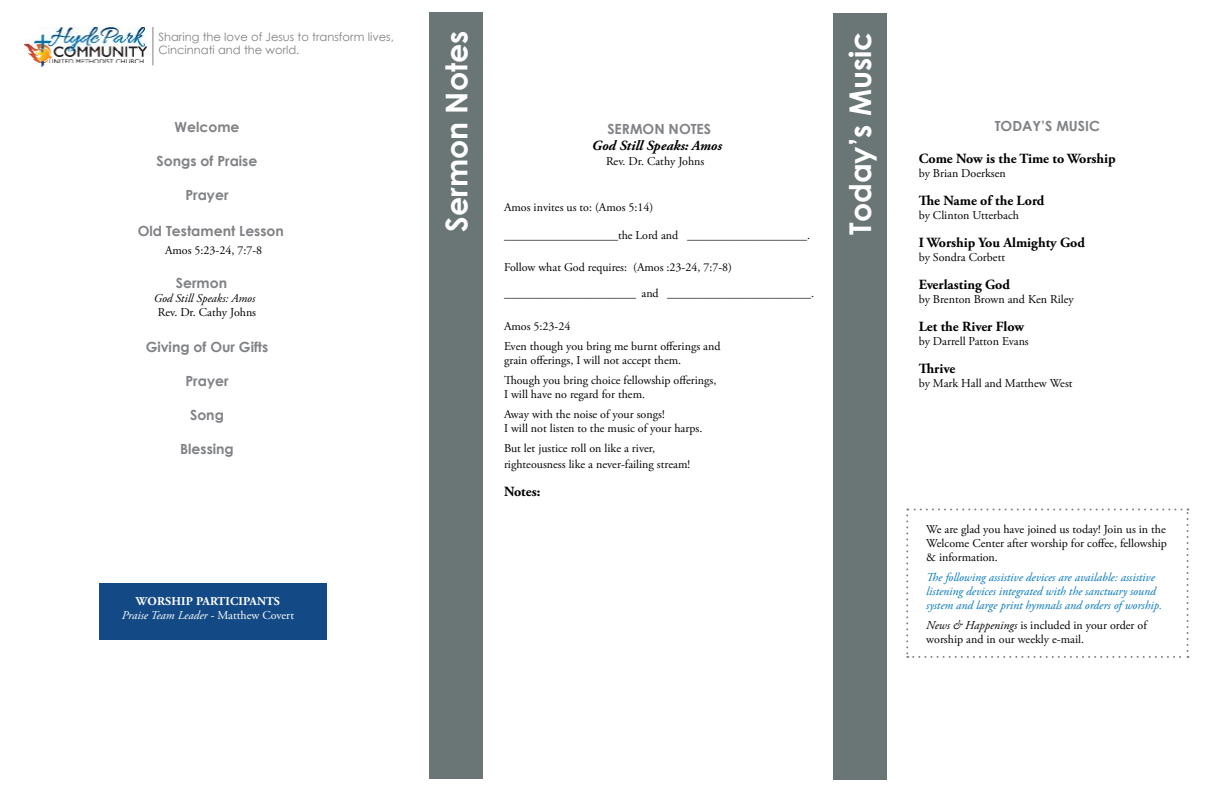
<style>
.page{position:relative;width:1224px;height:792px;background:#fff}
.page>*{position:absolute;margin:0;border:0;box-sizing:border-box;transform-origin:0 0}
.t1{font:700 30px "Century Gothic";color:#fff}
.t2{font:700 14px "Century Gothic";color:#808285}
.t3{font:700 14px "Adobe Garamond Pro";color:#000}
.t4{font:italic 700 14px "Adobe Garamond Pro";color:#000}
.t5{font:12px/20px "Adobe Garamond Pro";color:#000}
.t6{font:italic 12px/14px "Adobe Garamond Pro";color:#0076bd}
.t7{font:700 12px/14px "Adobe Garamond Pro";letter-spacing:.015em;color:#fff;text-align:center}
.t8{font:italic 12px "Adobe Garamond Pro";color:#000}
.t9{font:11.5px/13.8px "Century Gothic";color:#808285}
.s1{font-weight:400;font-style:italic}
.s2{font-weight:400}
.s3{font-style:italic}
</style>
<div class="page">
<img style="left:24px;top:27px;width:123px;height:39px">
<hr style="left:152px;top:27px;width:1px;height:38px;background:#808285">
<div style="left:833px;top:13px;width:54px;height:767px;background:#6a7675"></div>
<div style="left:429px;top:12px;width:54px;height:767px;background:#6a7675"></div>
<div style="left:99px;top:583px;width:228px;height:57px;background:#134a86"></div>
<svg style="left:906px;top:508px;width:283px;height:150px"></svg>
<p class="t9" style="left:158px;top:29px;width:237px">Sharing the love of Jesus to transform lives,<br>Cincinnati and the world.</p>
<h1 class="t1" style="left:842px;top:235px;width:205px;rotate:-90deg">Today’s Music</h1>
<h1 class="t1" style="left:438px;top:232px;width:202px;rotate:-90deg">Sermon Notes</h1>
<p class="t2" style="left:175px;top:118px;width:66px">Welcome</p>
<p class="t2" style="left:157px;top:152px;width:102px">Songs of Praise</p>
<p class="t2" style="left:185px;top:186px;width:45px">Prayer</p>
<p class="t2" style="left:138px;top:222px;width:148px">Old Testament Lesson</p>
<p class="t5" style="left:165px;top:240px;width:99px">Amos 5:23-24, 7:7-8</p>
<p class="t2" style="left:176px;top:274px;width:53px">Sermon</p>
<p class="t8" style="left:154px;top:291px;width:103px">God Still Speaks: Amos</p>
<p class="t5" style="left:158px;top:302px;width:100px">Rev. Dr. Cathy Johns</p>
<p class="t2" style="left:146px;top:338px;width:124px">Giving of Our Gifts</p>
<p class="t2" style="left:185px;top:372px;width:45px">Prayer</p>
<p class="t2" style="left:190px;top:406px;width:35px">Song</p>
<p class="t2" style="left:180px;top:440px;width:55px">Blessing</p>
<p class="t2" style="left:607px;top:120px;width:105px">SERMON NOTES</p>
<p class="t4" style="left:592px;top:137px;width:132px">God Still Speaks: Amos</p>
<p class="t5" style="left:606px;top:152px;width:100px">Rev. Dr. Cathy Johns</p>
<p class="t5" style="left:504px;top:198px;width:151px">Amos invites us to: (Amos 5:14)</p>
<p class="t5" style="left:504px;top:226px;width:308px">___________________the Lord and ____________________.</p>
<p class="t5" style="left:504px;top:255px;width:311px;line-height:26px">Follow what God requires: (Amos :23-24, 7:7-8) ______________________ and ________________________.</p>
<p class="t5" style="left:504px;top:316px;width:218px">Amos 5:23-24<br>Even though you bring me burnt offerings and</p>
<p class="t5" style="left:504px;top:350px;width:214px">grain offerings, I will not accept them.<br>Though you bring choice fellowship offerings,</p>
<p class="t5" style="left:504px;top:384px;width:162px">I will have no regard for them.<br>Away with the noise of your songs!</p>
<p class="t5" style="left:504px;top:418px;width:200px">I will not listen to the music of your harps.<br>But let justice roll on like a river,</p>
<p class="t5" style="left:504px;top:454px;width:188px">righteousness like a never-failing stream!</p>
<p class="t3" style="left:504px;top:483px;width:38px">Notes:</p>
<p class="t7" style="left:122px;top:595px;width:174px">Worship Participants<br><span class="s1">Praise Team Leader -</span> <span class="s2">Matthew Covert</span></p>
<p class="t2" style="left:995px;top:117px;width:107px">Today’s Music</p>
<p class="t3" style="left:919px;top:150px;width:199px">Come Now is the Time to Worship</p>
<p class="t5" style="left:919px;top:163px;width:88px">by Brian Doerksen</p>
<p class="t3" style="left:919px;top:192px;width:127px">The Name of the Lord</p>
<p class="t5" style="left:919px;top:205px;width:102px">by Clinton Utterbach</p>
<p class="t3" style="left:919px;top:234px;width:168px">I Worship You Almighty God</p>
<p class="t5" style="left:919px;top:247px;width:88px">by Sondra Corbett</p>
<p class="t3" style="left:919px;top:276px;width:93px">Everlasting God</p>
<p class="t5" style="left:919px;top:289px;width:157px">by Brenton Brown and Ken Riley</p>
<p class="t3" style="left:919px;top:318px;width:107px">Let the River Flow</p>
<p class="t5" style="left:919px;top:331px;width:112px">by Darrell Patton Evans</p>
<p class="t3" style="left:919px;top:360px;width:38px">Thrive</p>
<p class="t5" style="left:919px;top:373px;width:155px">by Mark Hall and Matthew West</p>
<p class="t5" style="left:926px;top:523px;width:242px;line-height:14px;text-align:justify">We are glad you have joined us today! Join us in the Welcome Center after worship for coffee, fellowship &amp; information.</p>
<p class="t6" style="left:926px;top:571px;width:237px">The following assistive devices are available: assistive listening devices integrated with the sanctuary sound system and large print hymnals and orders of worship.</p>
<p class="t5" style="left:926px;top:619px;width:222px;line-height:14px"><span class="s3">News &amp; Happenings</span> is included in your order of worship and in our weekly e-mail.</p>
</div>
